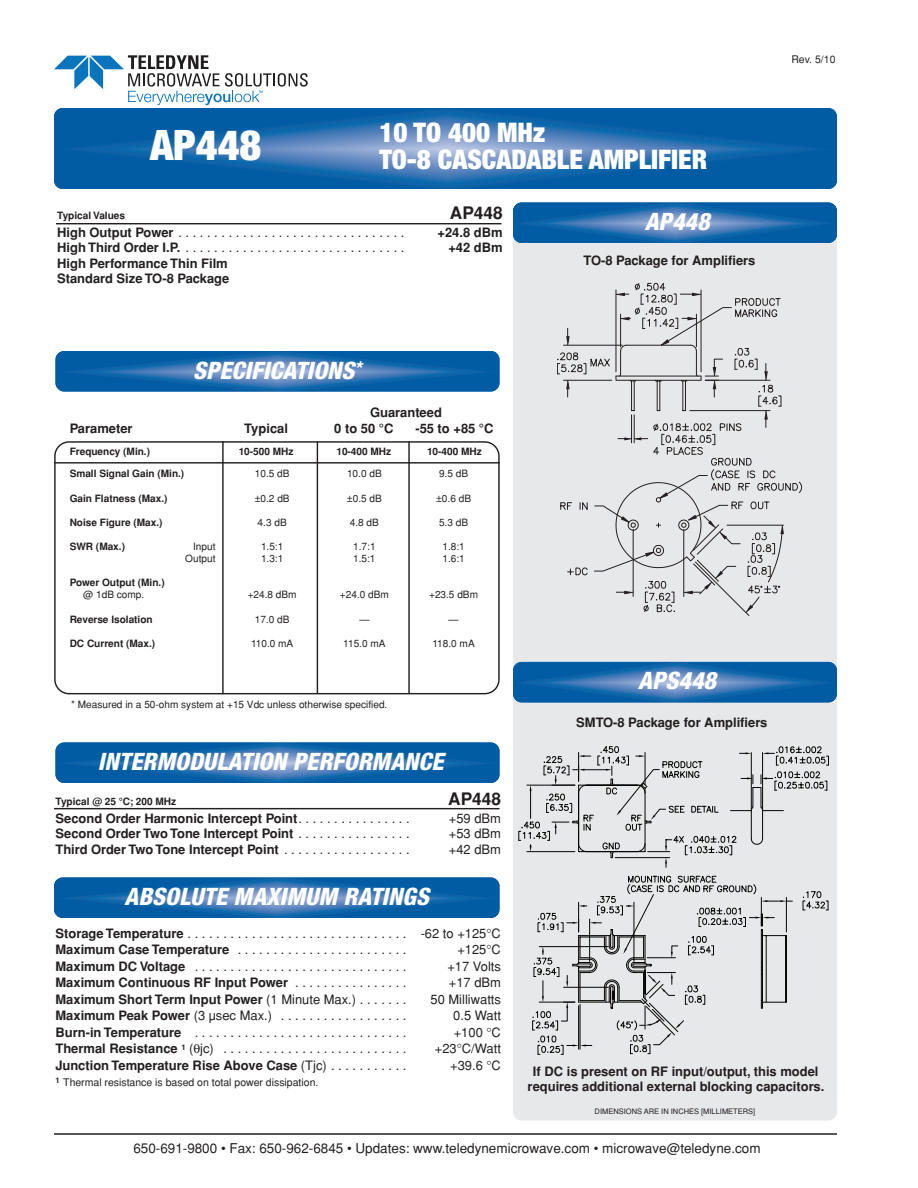
<style>
.page{position:relative;width:918px;height:1188px;background:#fff}
.page>*{position:absolute;margin:0;border:0;box-sizing:border-box;transform-origin:0 0}
.t1{font:900 condensed 42px "Helvetica Neue";color:#fff}
.t2{font:900 condensed 27px/27.3px "Helvetica Neue";color:#fff}
.t3{font:italic 800 condensed 24px "Helvetica Neue";letter-spacing:.005em;color:#fff}
.t4{font:700 17.25px "Helvetica";color:#231f20}
.t5{font:13.5px "Helvetica";color:#231f20}
.t6{font:700 12.9px/15.6px "Helvetica";color:#231f20}
.t7{font:12.9px/16.5px "Helvetica";color:#231f20}
.t8{font:10.5px "Helvetica";color:#231f20}
.t9{font:10.05px "Helvetica";color:#231f20}
.t10{font:700 10.05px "Helvetica";color:#231f20}
.t11{font:7.5px "Helvetica";color:#231f20}
.s1{font-weight:700}
.s2{font-weight:400}
</style>
<div class="page">
<svg style="left:54px;top:108px;width:783px;height:81px;background:#206bad"></svg>
<hr style="left:54px;top:1133px;width:783px;height:2px;background:#231f20">
<div style="left:513px;top:202px;width:324px;height:918px;background:#e7e8e9;border-radius:9px"></div>
<svg style="left:513px;top:662px;width:324px;height:40px;background:#216cad"></svg>
<svg style="left:56px;top:351px;width:444px;height:41px;background:#226dae"></svg>
<svg style="left:56px;top:742px;width:444px;height:41px;background:#226dae"></svg>
<svg style="left:54px;top:878px;width:446px;height:40px;background:#216cad"></svg>
<svg style="left:513px;top:202px;width:324px;height:41px;background:#226dae"></svg>
<svg style="left:54px;top:55px;width:254px;height:50px"></svg>
<svg style="left:54px;top:441px;width:446px;height:253px"></svg>
<hr style="left:54px;top:462px;width:446px;height:2px;background:#231f20">
<hr style="left:222px;top:441px;width:2px;height:253px;background:#231f20">
<hr style="left:317px;top:441px;width:1px;height:252px;background:#231f20">
<hr style="left:408px;top:441px;width:2px;height:252px;background:#231f20">
<svg style="left:803px;top:891px;width:26px;height:20px"></svg>
<svg style="left:532px;top:875px;width:260px;height:180px"></svg>
<svg style="left:519px;top:746px;width:310px;height:121px"></svg>
<svg style="left:557px;top:283px;width:245px;height:333px"></svg>
<hr style="left:56px;top:223px;width:445px;height:1px;background:#231f20">
<hr style="left:54px;top:808px;width:446px;height:1px;background:#231f20">
<h1 class="t1" style="left:150px;top:130px;width:113px">AP448</h1>
<h2 class="t2" style="left:380px;top:121px;width:329px">10 TO 400 MHz<br>TO-8 CASCADABLE AMPLIFIER</h2>
<p class="t10" style="left:57px;top:210px;width:69px">Typical Values</p>
<h3 class="t4" style="left:450px;top:203px;width:54px">AP448</h3>
<p class="t7" style="left:57px;top:224px;width:349px"><span class="s1">High Output Power</span> . . . . . . . . . . . . . . . . . . . . . . . . . . . . . . . .</p>
<p class="t6" style="left:438px;top:225px;width:67px">+24.8 dBm</p>
<p class="t7" style="left:57px;top:240px;width:349px"><span class="s1">High Third Order I.P.</span> . . . . . . . . . . . . . . . . . . . . . . . . . . . . . . .</p>
<p class="t6" style="left:448px;top:240px;width:56px">+42 dBm</p>
<p class="t6" style="left:57px;top:256px;width:174px">High Performance Thin Film<br>Standard Size TO-8 Package</p>
<h3 class="t3" style="left:645px;top:213px;width:66px">AP448</h3>
<p class="t6" style="left:584px;top:253px;width:173px">TO-8 Package for Amplifiers</p>
<p class="t8" style="left:791px;top:53px;width:46px">Rev. 5/10</p>
<h3 class="t3" style="left:193px;top:361px;width:170px">SPECIFICATIONS<sup>*</sup></h3>
<p class="t6" style="left:370px;top:405px;width:73px">Guaranteed</p>
<p class="t6" style="left:70px;top:421px;width:64px">Parameter</p>
<p class="t6" style="left:244px;top:421px;width:45px">Typical</p>
<p class="t6" style="left:334px;top:421px;width:61px">0 to 50 °C</p>
<p class="t6" style="left:415px;top:421px;width:80px">-55 to +85 °C</p>
<p class="t10" style="left:70px;top:446px;width:82px">Frequency (Min.)</p>
<p class="t10" style="left:239px;top:446px;width:56px">10-500 MHz</p>
<p class="t10" style="left:336px;top:446px;width:56px">10-400 MHz</p>
<p class="t10" style="left:427px;top:446px;width:56px">10-400 MHz</p>
<p class="t10" style="left:70px;top:468px;width:116px">Small Signal Gain (Min.)</p>
<p class="t9" style="left:255px;top:468px;width:36px">10.5 dB</p>
<p class="t9" style="left:347px;top:468px;width:36px">10.0 dB</p>
<p class="t9" style="left:439px;top:468px;width:31px">9.5 dB</p>
<p class="t10" style="left:70px;top:492px;width:99px">Gain Flatness (Max.)</p>
<p class="t9" style="left:255px;top:492px;width:36px">±0.2 dB</p>
<p class="t9" style="left:347px;top:492px;width:36px">±0.5 dB</p>
<p class="t9" style="left:436px;top:492px;width:36px">±0.6 dB</p>
<p class="t10" style="left:70px;top:516px;width:94px">Noise Figure (Max.)</p>
<p class="t9" style="left:258px;top:516px;width:31px">4.3 dB</p>
<p class="t9" style="left:350px;top:516px;width:31px">4.8 dB</p>
<p class="t9" style="left:439px;top:516px;width:31px">5.3 dB</p>
<p class="t10" style="left:70px;top:541px;width:57px">SWR (Max.)</p>
<p class="t9" style="left:193px;top:541px;width:24px">Input</p>
<p class="t9" style="left:261px;top:541px;width:24px">1.5:1</p>
<p class="t9" style="left:353px;top:541px;width:24px">1.7:1</p>
<p class="t9" style="left:442px;top:541px;width:24px">1.8:1</p>
<p class="t9" style="left:185px;top:553px;width:32px">Output</p>
<p class="t9" style="left:261px;top:553px;width:24px">1.3:1</p>
<p class="t9" style="left:353px;top:553px;width:24px">1.5:1</p>
<p class="t9" style="left:442px;top:553px;width:24px">1.6:1</p>
<p class="t10" style="left:70px;top:577px;width:97px">Power Output (Min.)</p>
<p class="t9" style="left:83px;top:589px;width:63px">@ 1dB comp.</p>
<p class="t9" style="left:248px;top:589px;width:50px">+24.8 dBm</p>
<p class="t9" style="left:340px;top:589px;width:50px">+24.0 dBm</p>
<p class="t9" style="left:429px;top:589px;width:50px">+23.5 dBm</p>
<p class="t10" style="left:70px;top:613px;width:85px">Reverse Isolation</p>
<p class="t9" style="left:255px;top:613px;width:36px">17.0 dB</p>
<p class="t9" style="left:359px;top:613px;width:12px">—</p>
<p class="t9" style="left:449px;top:613px;width:12px">—</p>
<p class="t10" style="left:70px;top:637px;width:87px">DC Current (Max.)</p>
<p class="t9" style="left:251px;top:637px;width:44px">110.0 mA</p>
<p class="t9" style="left:343px;top:637px;width:44px">115.0 mA</p>
<p class="t9" style="left:432px;top:637px;width:44px">118.0 mA</p>
<p class="t9" style="left:71px;top:699px;width:318px">* Measured in a 50-ohm system at +15 Vdc unless otherwise specified.</p>
<h3 class="t3" style="left:98px;top:753px;width:347px">INTERMODULATION PERFORMANCE</h3>
<p class="t10" style="left:55px;top:796px;width:122px">Typical @ 25 °C; 200 MHz</p>
<h3 class="t4" style="left:448px;top:789px;width:54px">AP448</h3>
<p class="t6" style="left:56px;top:811px;width:356px">Second Order Harmonic Intercept Point<span class="s2">. . . . . . . . . . . . . . . .</span></p>
<p class="t7" style="left:449px;top:810px;width:54px">+59 dBm</p>
<p class="t6" style="left:56px;top:826px;width:356px">Second Order Two Tone Intercept Point <span class="s2">. . . . . . . . . . . . . . . .</span></p>
<p class="t7" style="left:449px;top:826px;width:54px">+53 dBm</p>
<p class="t6" style="left:56px;top:842px;width:356px">Third Order Two Tone Intercept Point <span class="s2">. . . . . . . . . . . . . . . . . .</span></p>
<p class="t7" style="left:449px;top:841px;width:54px">+42 dBm</p>
<h3 class="t3" style="left:124px;top:888px;width:306px">ABSOLUTE MAXIMUM RATINGS</h3>
<p class="t7" style="left:56px;top:925px;width:447px"><span class="s1">Storage Temperature</span> . . . . . . . . . . . . . . . . . . . . . . . . . . . . . . . -62 to +125°C<br><span class="s1">Maximum Case Temperature</span> . . . . . . . . . . . . . . . . . . . . . . . .</p>
<p class="t7" style="left:457px;top:942px;width:45px">+125°C</p>
<h3 class="t3" style="left:638px;top:672px;width:79px">APS448</h3>
<p class="t6" style="left:576px;top:714px;width:193px">SMTO-8 Package for Amplifiers</p>
<p class="t7" style="left:56px;top:958px;width:353px"><span class="s1">Maximum DC Voltage</span> . . . . . . . . . . . . . . . . . . . . . . . . . . . . . .</p>
<p class="t7" style="left:447px;top:958px;width:55px">+17 Volts</p>
<p class="t6" style="left:56px;top:975px;width:353px">Maximum Continuous RF Input Power <span class="s2">. . . . . . . . . . . . . . . .</span></p>
<p class="t7" style="left:449px;top:975px;width:54px">+17 dBm</p>
<p class="t6" style="left:56px;top:992px;width:353px">Maximum Short Term Input Power <span class="s2">(1 Minute Max.) . . . . . . .</span></p>
<p class="t7" style="left:431px;top:991px;width:72px">50 Milliwatts</p>
<p class="t7" style="left:56px;top:1008px;width:353px"><span class="s1">Maximum Peak Power</span> (3 µsec Max.) . . . . . . . . . . . . . . . . . .</p>
<p class="t7" style="left:453px;top:1008px;width:49px">0.5 Watt</p>
<p class="t7" style="left:56px;top:1024px;width:353px"><span class="s1">Burn-in Temperature</span> . . . . . . . . . . . . . . . . . . . . . . . . . . . . . .</p>
<p class="t7" style="left:454px;top:1024px;width:49px">+100 °C</p>
<p class="t7" style="left:56px;top:1041px;width:353px"><span class="s1">Thermal Resistance</span> <sup>1</sup> ( jc) . . . . . . . . . . . . . . . . . . . . . . . . . .</p>
<p class="t7" style="left:435px;top:1041px;width:68px">+23°C/Watt</p>
<p class="t6" style="left:56px;top:1058px;width:353px">Junction Temperature Rise Above Case <span class="s2">(Tjc) . . . . . . . . . . .</span></p>
<p class="t7" style="left:450px;top:1057px;width:52px">+39.6 °C</p>
<p class="t8" style="left:56px;top:1077px;width:264px"><sup>1</sup> Thermal resistance is based on total power dissipation.</p>
<p class="t6" style="left:528px;top:1064px;width:298px;text-align:center">If DC is present on RF input/output, this model requires additional external blocking capacitors.</p>
<p class="t11" style="left:595px;top:1107px;width:162px">DIMENSIONS ARE IN INCHES [MILLIMETERS]</p>
<p class="t5" style="left:133px;top:1140px;width:629px">650-691-9800 • Fax: 650-962-6845 • Updates: www.teledynemicrowave.com • microwave@teledyne.com</p>
</div>
